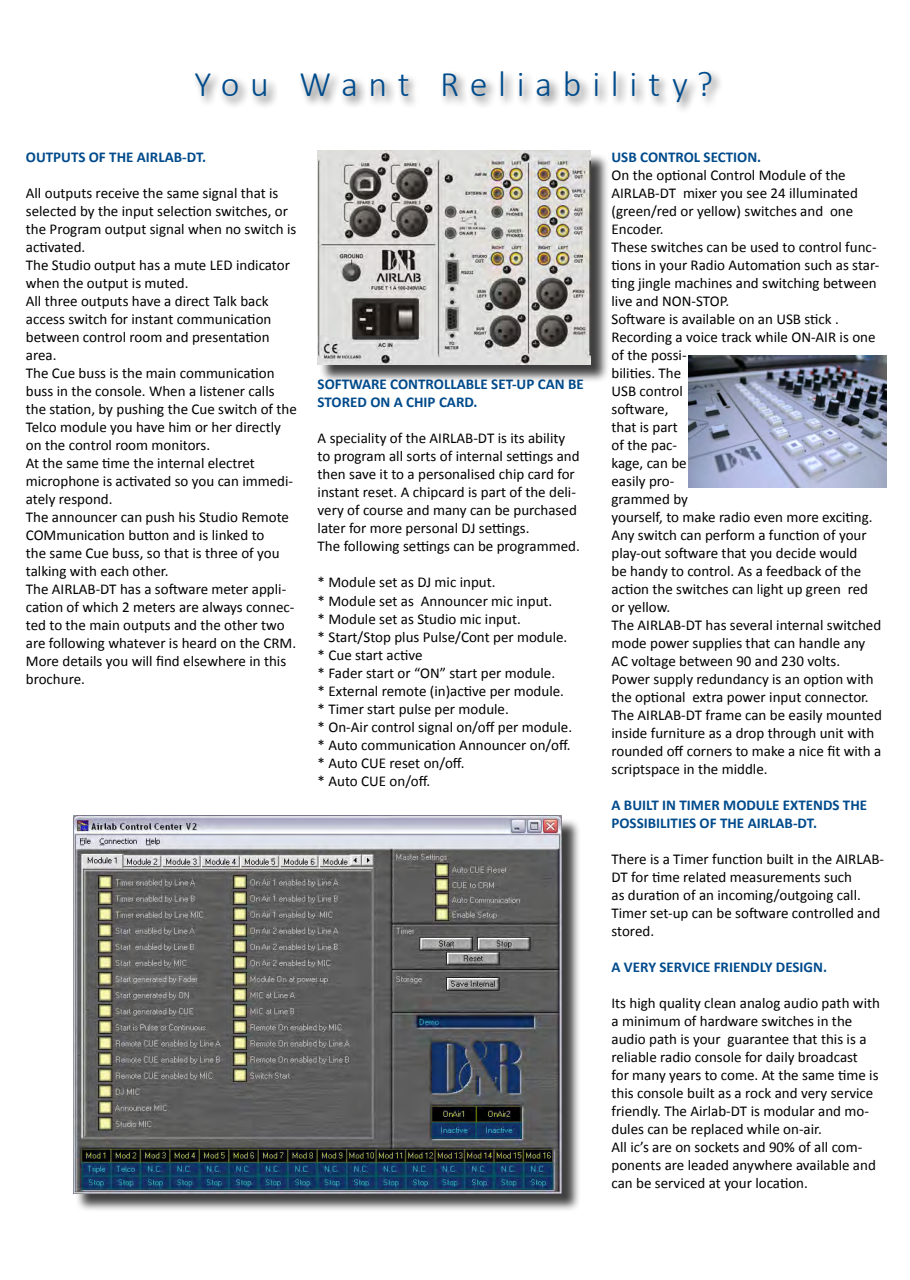
<style>
.page{position:relative;width:910px;height:1280px;background:#fff}
.page>*{position:absolute;margin:0;border:0;box-sizing:border-box;transform-origin:0 0}
.t1{font:300 36px "Calibri";letter-spacing:.295em;color:#004b8c}
.t2{font:15px/18px "Calibri";color:#000}
.t3{font:700 15px/18px "Calibri";color:#004b8c}
</style>
<div class="page">
<div style="left:192px;top:68px;width:532px;height:47px;background:#000;opacity:.75"></div>
<div style="left:75px;top:818px;width:506px;height:394px;background:#000;opacity:.75"></div>
<img style="left:73px;top:816px;width:489px;height:378px">
<img style="left:688px;top:356px;width:198px;height:132px">
<div style="left:319px;top:153px;width:290px;height:230px;background:#000;opacity:.75"></div>
<img style="left:317px;top:151px;width:273px;height:213px">
<h1 class="t1" style="left:195px;top:62px;width:520px">You Want Reliability?</h1>
<p class="t3" style="left:26px;top:148px;width:182px">OUTPUTS OF THE AIRLAB-DT.</p>
<p class="t2" style="left:26px;top:184px;width:273px">All outputs receive the same signal that is selected by the input selection switches, or the Program output signal when no switch is activated.<br>The Studio output has a mute LED indicator when the output is muted.<br>All three outputs have a direct Talk back access switch for instant communication between control room and presentation area.<br>The Cue buss is the main communication buss in the console. When a listener calls the station, by pushing the Cue switch of the Telco module you have him or her directly on the control room monitors.<br>At the same time the internal electret microphone is activated so you can immedi&shy;ately respond.<br>The announcer can push his Studio Remote COMmunication button and is linked to<br>the same Cue buss, so that is three of you talking with each other.<br>The AIRLAB-DT has a software meter appli&shy;cation of which 2 meters are always connec&shy;ted to the main outputs and the other two are following whatever is heard on the CRM.<br>More details you will find elsewhere in this brochure.</p>
<p class="t3" style="left:318px;top:375px;width:268px">SOFTWARE CONTROLLABLE SET-UP CAN BE<br>STORED ON A CHIP CARD.</p>
<p class="t2" style="left:318px;top:429px;width:264px">A speciality of the AIRLAB-DT is its ability to program all sorts of internal settings and then save it to a personalised chip card for instant reset. A chipcard is part of the deli&shy;very of course and many can be purchased later for more personal DJ settings.<br>The following settings can be programmed.</p>
<p class="t2" style="left:318px;top:573px;width:256px">* Module set as DJ mic input.<br>* Module set as Announcer mic input.<br>* Module set as Studio mic input.<br>* Start/Stop plus Pulse/Cont per module. * Cue start active<br>* Fader start or “ON” start per module.<br>* External remote (in)active per module. * Timer start pulse per module.<br>* On-Air control signal on/off per module. * Auto communication Announcer on/off. * Auto CUE reset on/off.<br>* Auto CUE on/off.</p>
<p class="t3" style="left:611px;top:148px;width:151px">USB CONTROL SECTION.</p>
<p class="t2" style="left:611px;top:166px;width:272px">On the optional Control Module of the<br>AIRLAB-DT mixer you see 24 illuminated (green/red or yellow) switches and one<br>Encoder.<br>These switches can be used to control func&shy;tions in your Radio Automation such as star&shy;ting jingle machines and switching between live and NON-STOP.<br>Software is available on an USB stick .<br>Recording a voice track while ON-AIR is one of the possi-<br>bilities. The<br>USB control<br>software,<br>that is part<br>of the pac-<br>kage, can be<br>easily pro-<br>grammed by<br>yourself, to make radio even more exciting.<br>Any switch can perform a function of your play-out software that you decide would<br>be handy to control. As a feedback of the action the switches can light up green red or yellow.<br>The AIRLAB-DT has several internal switched mode power supplies that can handle any<br>AC voltage between 90 and 230 volts.<br>Power supply redundancy is an option with the optional extra power input connector.<br>The AIRLAB-DT frame can be easily mounted inside furniture as a drop through unit with rounded off corners to make a nice fit with a scriptspace in the middle.</p>
<p class="t3" style="left:611px;top:796px;width:257px">A BUILT IN TIMER MODULE EXTENDS THE<br>POSSIBILITIES OF THE AIRLAB-DT.</p>
<p class="t2" style="left:611px;top:850px;width:274px">There is a Timer function built in the AIRLAB-DT for time related measurements such<br>as duration of an incoming/outgoing call.<br>Timer set-up can be software controlled and stored.</p>
<p class="t3" style="left:611px;top:958px;width:217px">A VERY SERVICE FRIENDLY DESIGN.</p>
<p class="t2" style="left:611px;top:994px;width:270px">Its high quality clean analog audio path with a minimum of hardware switches in the audio path is your guarantee that this is a reliable radio console for daily broadcast<br>for many years to come. At the same time is this console built as a rock and very service friendly. The Airlab-DT is modular and mo&shy;dules can be replaced while on-air.<br>All ic’s are on sockets and 90% of all com&shy;ponents are leaded anywhere available and can be serviced at your location.</p>
</div>
